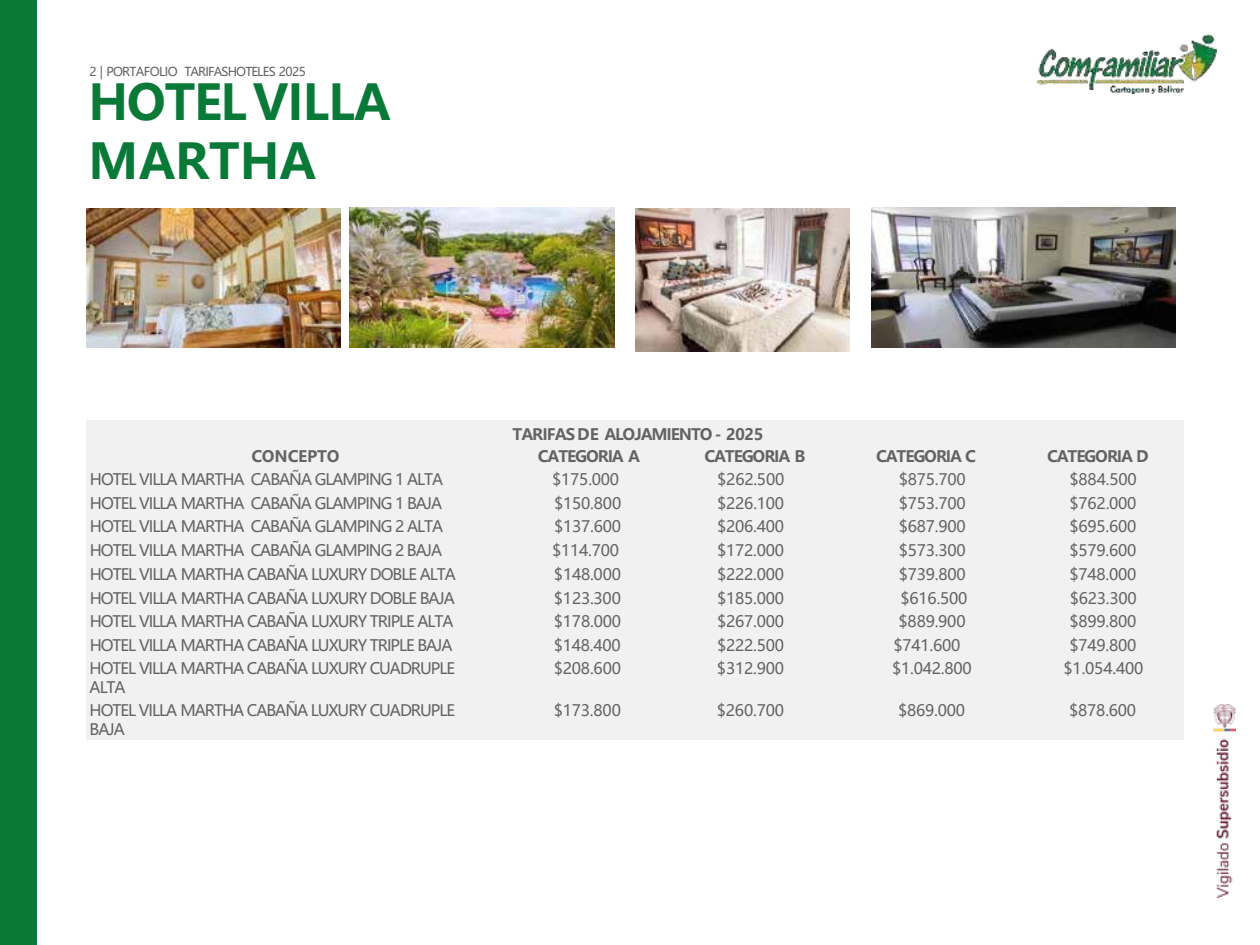
<style>
.page{position:relative;width:1260px;height:945px;background:#fff}
.page>*{position:absolute;margin:0;border:0;box-sizing:border-box;transform-origin:0 0}
.t1{font:700 49px/58.8px "Microsoft Ya Hei";letter-spacing:-.02em;color:#097938}
.t2{font:15.75px/18.9px "Microsoft Ya Hei";letter-spacing:-.065em;color:#646363}
.t3{font:700 15.75px "Microsoft Ya Hei";letter-spacing:-.065em;color:#646363}
.t4{font:700 15.75px "Microsoft Ya Hei";letter-spacing:-.01em;color:#646363}
.t5{font:12.25px "Microsoft Ya Hei";letter-spacing:-.06em;color:#646363}
</style>
<div class="page">
<img style="left:87px;top:209px;width:253px;height:138px">
<img style="left:349px;top:208px;width:265px;height:139px">
<div style="left:86px;top:420px;width:1098px;height:26px;background:#f1f1f1"></div>
<div style="left:86px;top:446px;width:398px;height:22px;background:#f1f1f1"></div>
<div style="left:484px;top:446px;width:187px;height:22px;background:#f1f1f1"></div>
<div style="left:671px;top:446px;width:169px;height:22px;background:#f1f1f1"></div>
<div style="left:840px;top:446px;width:170px;height:22px;background:#f1f1f1"></div>
<div style="left:1010px;top:446px;width:174px;height:22px;background:#f1f1f1"></div>
<div style="left:86px;top:468px;width:398px;height:24px;background:#f1f1f1"></div>
<div style="left:484px;top:468px;width:187px;height:24px;background:#f1f1f1"></div>
<div style="left:671px;top:468px;width:169px;height:24px;background:#f1f1f1"></div>
<div style="left:840px;top:468px;width:170px;height:24px;background:#f1f1f1"></div>
<div style="left:1010px;top:468px;width:174px;height:24px;background:#f1f1f1"></div>
<div style="left:86px;top:492px;width:398px;height:23px;background:#f1f1f1"></div>
<div style="left:484px;top:492px;width:187px;height:23px;background:#f1f1f1"></div>
<div style="left:671px;top:492px;width:169px;height:23px;background:#f1f1f1"></div>
<div style="left:840px;top:492px;width:170px;height:23px;background:#f1f1f1"></div>
<div style="left:1010px;top:492px;width:174px;height:23px;background:#f1f1f1"></div>
<div style="left:86px;top:515px;width:398px;height:24px;background:#f1f1f1"></div>
<div style="left:484px;top:515px;width:187px;height:24px;background:#f1f1f1"></div>
<div style="left:671px;top:515px;width:169px;height:24px;background:#f1f1f1"></div>
<div style="left:840px;top:515px;width:170px;height:24px;background:#f1f1f1"></div>
<div style="left:1010px;top:515px;width:174px;height:24px;background:#f1f1f1"></div>
<div style="left:86px;top:539px;width:398px;height:23px;background:#f1f1f1"></div>
<div style="left:484px;top:539px;width:187px;height:23px;background:#f1f1f1"></div>
<div style="left:671px;top:539px;width:169px;height:23px;background:#f1f1f1"></div>
<div style="left:840px;top:539px;width:170px;height:23px;background:#f1f1f1"></div>
<div style="left:1010px;top:539px;width:174px;height:23px;background:#f1f1f1"></div>
<div style="left:86px;top:562px;width:398px;height:24px;background:#f1f1f1"></div>
<div style="left:484px;top:562px;width:187px;height:24px;background:#f1f1f1"></div>
<div style="left:671px;top:562px;width:169px;height:24px;background:#f1f1f1"></div>
<div style="left:840px;top:562px;width:170px;height:24px;background:#f1f1f1"></div>
<div style="left:1010px;top:562px;width:174px;height:24px;background:#f1f1f1"></div>
<div style="left:86px;top:586px;width:398px;height:24px;background:#f1f1f1"></div>
<div style="left:484px;top:586px;width:187px;height:24px;background:#f1f1f1"></div>
<div style="left:671px;top:586px;width:169px;height:24px;background:#f1f1f1"></div>
<div style="left:840px;top:586px;width:170px;height:24px;background:#f1f1f1"></div>
<div style="left:1010px;top:586px;width:174px;height:24px;background:#f1f1f1"></div>
<div style="left:86px;top:610px;width:398px;height:24px;background:#f1f1f1"></div>
<div style="left:484px;top:610px;width:187px;height:24px;background:#f1f1f1"></div>
<div style="left:671px;top:610px;width:169px;height:24px;background:#f1f1f1"></div>
<div style="left:840px;top:610px;width:170px;height:24px;background:#f1f1f1"></div>
<div style="left:1010px;top:610px;width:174px;height:24px;background:#f1f1f1"></div>
<div style="left:86px;top:634px;width:398px;height:23px;background:#f1f1f1"></div>
<div style="left:484px;top:634px;width:187px;height:23px;background:#f1f1f1"></div>
<div style="left:671px;top:634px;width:169px;height:23px;background:#f1f1f1"></div>
<div style="left:840px;top:634px;width:170px;height:23px;background:#f1f1f1"></div>
<div style="left:1010px;top:634px;width:174px;height:23px;background:#f1f1f1"></div>
<div style="left:86px;top:657px;width:398px;height:41px;background:#f1f1f1"></div>
<div style="left:484px;top:657px;width:187px;height:41px;background:#f1f1f1"></div>
<div style="left:671px;top:657px;width:169px;height:41px;background:#f1f1f1"></div>
<div style="left:840px;top:657px;width:170px;height:41px;background:#f1f1f1"></div>
<div style="left:1010px;top:657px;width:174px;height:41px;background:#f1f1f1"></div>
<div style="left:86px;top:698px;width:398px;height:42px;background:#f1f1f1"></div>
<div style="left:484px;top:698px;width:187px;height:42px;background:#f1f1f1"></div>
<div style="left:671px;top:698px;width:169px;height:42px;background:#f1f1f1"></div>
<div style="left:840px;top:698px;width:170px;height:42px;background:#f1f1f1"></div>
<div style="left:1010px;top:698px;width:174px;height:42px;background:#f1f1f1"></div>
<img style="left:635px;top:208px;width:215px;height:144px">
<img style="left:871px;top:208px;width:305px;height:139px">
<img style="left:1037px;top:34px;width:179px;height:59px">
<div style="left:0;top:0;width:37px;height:945px;background:#097938"></div>
<img style="left:1214px;top:705px;width:22px;height:192px">
<p class="t5" style="left:90px;top:64px;width:218px">2 | PORTAFOLIO TARIFASHOTELES 2025</p>
<h1 class="t1" style="left:88px;top:71px;width:304px">HOTELVILLA<br>MARTHA</h1>
<p class="t3" style="left:512px;top:423px;width:253px">TARIFAS DE ALOJAMIENTO - 2025</p>
<p class="t4" style="left:251px;top:445px;width:90px">CONCEPTO</p>
<p class="t3" style="left:538px;top:445px;width:103px">CATEGORIA A</p>
<p class="t3" style="left:704px;top:445px;width:102px">CATEGORIA B</p>
<p class="t3" style="left:876px;top:445px;width:101px">CATEGORIA C</p>
<p class="t3" style="left:1047px;top:445px;width:103px">CATEGORIA D</p>
<p class="t2" style="left:90px;top:470px;width:355px">HOTEL VILLA MARTHA CABAÑA GLAMPING 1 ALTA</p>
<p class="t2" style="left:552px;top:470px;width:68px">$175.000</p>
<p class="t2" style="left:717px;top:470px;width:68px">$262.500</p>
<p class="t2" style="left:899px;top:470px;width:68px">$875.700</p>
<p class="t2" style="left:1070px;top:470px;width:69px">$884.500</p>
<p class="t2" style="left:90px;top:493px;width:354px">HOTEL VILLA MARTHA CABAÑA GLAMPING 1 BAJA</p>
<p class="t2" style="left:554px;top:493px;width:69px">$150.800</p>
<p class="t2" style="left:717px;top:493px;width:68px">$226.100</p>
<p class="t2" style="left:899px;top:493px;width:68px">$753.700</p>
<p class="t2" style="left:1070px;top:493px;width:68px">$762.000</p>
<p class="t2" style="left:90px;top:517px;width:355px">HOTEL VILLA MARTHA CABAÑA GLAMPING 2 ALTA</p>
<p class="t2" style="left:554px;top:517px;width:68px">$137.600</p>
<p class="t2" style="left:717px;top:517px;width:68px">$206.400</p>
<p class="t2" style="left:899px;top:517px;width:68px">$687.900</p>
<p class="t2" style="left:1070px;top:517px;width:68px">$695.600</p>
<p class="t2" style="left:90px;top:540px;width:354px">HOTEL VILLA MARTHA CABAÑA GLAMPING 2 BAJA</p>
<p class="t2" style="left:552px;top:540px;width:68px">$114.700</p>
<p class="t2" style="left:717px;top:540px;width:68px">$172.000</p>
<p class="t2" style="left:899px;top:540px;width:68px">$573.300</p>
<p class="t2" style="left:1070px;top:540px;width:68px">$579.600</p>
<p class="t2" style="left:90px;top:564px;width:368px">HOTEL VILLA MARTHA CABAÑA LUXURY DOBLE ALTA</p>
<p class="t2" style="left:554px;top:564px;width:68px">$148.000</p>
<p class="t2" style="left:717px;top:564px;width:68px">$222.000</p>
<p class="t2" style="left:899px;top:564px;width:68px">$739.800</p>
<p class="t2" style="left:1069px;top:564px;width:68px">$748.000</p>
<p class="t2" style="left:90px;top:588px;width:367px">HOTEL VILLA MARTHA CABAÑA LUXURY DOBLE BAJA</p>
<p class="t2" style="left:554px;top:588px;width:68px">$123.300</p>
<p class="t2" style="left:717px;top:588px;width:68px">$185.000</p>
<p class="t2" style="left:901px;top:588px;width:68px">$616.500</p>
<p class="t2" style="left:1070px;top:588px;width:68px">$623.300</p>
<p class="t2" style="left:90px;top:612px;width:365px">HOTEL VILLA MARTHA CABAÑA LUXURY TRIPLE ALTA</p>
<p class="t2" style="left:554px;top:612px;width:69px">$178.000</p>
<p class="t2" style="left:717px;top:612px;width:68px">$267.000</p>
<p class="t2" style="left:899px;top:612px;width:68px">$889.900</p>
<p class="t2" style="left:1069px;top:612px;width:68px">$899.800</p>
<p class="t2" style="left:90px;top:635px;width:364px">HOTEL VILLA MARTHA CABAÑA LUXURY TRIPLE BAJA</p>
<p class="t2" style="left:554px;top:635px;width:68px">$148.400</p>
<p class="t2" style="left:717px;top:635px;width:69px">$222.500</p>
<p class="t2" style="left:893px;top:635px;width:68px">$741.600</p>
<p class="t2" style="left:1069px;top:635px;width:68px">$749.800</p>
<p class="t2" style="left:90px;top:659px;width:367px">HOTEL VILLA MARTHA CABAÑA LUXURY CUADRUPLE<br>ALTA</p>
<p class="t2" style="left:554px;top:659px;width:69px">$208.600</p>
<p class="t2" style="left:717px;top:659px;width:69px">$312.900</p>
<p class="t2" style="left:892px;top:659px;width:81px">$1.042.800</p>
<p class="t2" style="left:1064px;top:659px;width:81px">$1.054.400</p>
<p class="t2" style="left:90px;top:700px;width:367px">HOTEL VILLA MARTHA CABAÑA LUXURY CUADRUPLE<br>BAJA</p>
<p class="t2" style="left:554px;top:700px;width:69px">$173.800</p>
<p class="t2" style="left:717px;top:700px;width:69px">$260.700</p>
<p class="t2" style="left:898px;top:700px;width:68px">$869.000</p>
<p class="t2" style="left:1069px;top:700px;width:68px">$878.600</p>
</div>
